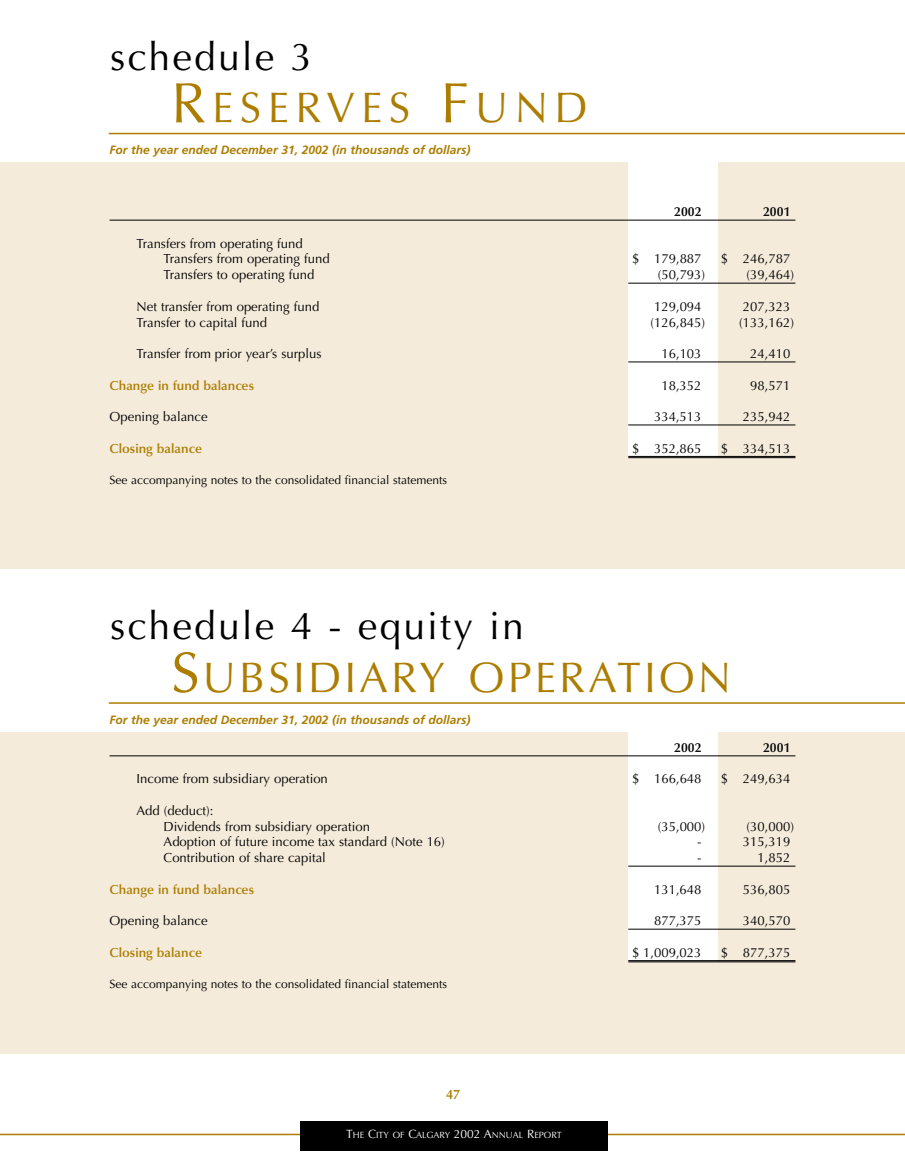
<style>
.page{position:relative;width:905px;height:1175px;background:#fff}
.page>*{position:absolute;margin:0;border:0;box-sizing:border-box;transform-origin:0 0}
.t1{font:42.75px "Optima";letter-spacing:.075em;color:#ac7d00}
.t2{font:42.75px "Optima";letter-spacing:.15em;color:#ac7d00}
.t3{font:39px "Optima";letter-spacing:.055em;color:#000}
.t4{font:600 13.5px "Optima";color:#ac7d00}
.t5{font:13.2px/15.8px "Optima";color:#000}
.t6{font:600 13.2px "Optima";color:#ac7d00}
.t7{font:600 13.2px "Optima";color:#000}
.t8{font:12px "Optima";color:#000}
.t9{font:italic 700 12px "Frutiger";color:#ac7d00}
.t10{font:9px "Optima";color:#fff}
.s1{font-size:57px}
.s2{font-size:12px}
</style>
<div class="page">
<hr style="left:0;top:1133px;width:300px;height:2px;background:#ac7d00">
<div style="left:0;top:162px;width:904px;height:891px;background:#f4ebdb"></div>
<div style="left:628px;top:146px;width:90px;height:311px;background:#fff"></div>
<div style="left:628px;top:718px;width:90px;height:243px;background:#fff"></div>
<hr style="left:608px;top:1133px;width:296px;height:2px;background:#ac7d00">
<div style="left:300px;top:1120px;width:307px;height:30px;background:#000"></div>
<hr style="left:109px;top:133px;width:795px;height:1px;background:#ac7d00">
<hr style="left:110px;top:220px;width:685px;height:1px;background:#000">
<hr style="left:628px;top:283px;width:167px;height:1px;background:#000">
<hr style="left:628px;top:361px;width:167px;height:1px;background:#000">
<hr style="left:628px;top:424px;width:167px;height:1px;background:#000">
<hr style="left:628px;top:456px;width:167px;height:1px;background:#000">
<hr style="left:628px;top:457px;width:167px;height:1px;background:#000">
<hr style="left:110px;top:755px;width:685px;height:1px;background:#000">
<hr style="left:628px;top:865px;width:167px;height:1px;background:#000">
<hr style="left:628px;top:928px;width:167px;height:1px;background:#000">
<hr style="left:628px;top:960px;width:167px;height:1px;background:#000">
<hr style="left:628px;top:961px;width:167px;height:1px;background:#000">
<div style="left:0;top:569px;width:904px;height:162px;background:#fff"></div>
<hr style="left:109px;top:702px;width:795px;height:2px;background:#ac7d00">
<h2 class="t3" style="left:110px;top:40px;width:203px">schedule 3</h2>
<h1 class="t2" style="left:171px;top:90px;width:418px"><span class="s1">R</span>ESERVES <span class="s1">F</span>UND</h1>
<p class="t9" style="left:110px;top:145px;width:362px">For the year ended December 31, 2002 (in thousands of dollars)</p>
<p class="t5" style="left:163px;top:237px;width:168px;text-indent:-27px">Transfers from operating fund<br>Transfers from operating fund</p>
<p class="t7" style="left:674px;top:206px;width:29px">2002</p>
<p class="t7" style="left:763px;top:206px;width:29px">2001</p>
<p class="t5" style="left:632px;top:252px;width:71px">$ 179,887</p>
<p class="t5" style="left:720px;top:252px;width:71px">$ 246,787</p>
<p class="t5" style="left:164px;top:268px;width:152px">Transfers to operating fund</p>
<p class="t5" style="left:657px;top:268px;width:49px">(50,793)</p>
<p class="t5" style="left:746px;top:268px;width:49px">(39,464)</p>
<p class="t5" style="left:137px;top:300px;width:184px">Net transfer from operating fund</p>
<p class="t5" style="left:654px;top:300px;width:49px">129,094</p>
<p class="t5" style="left:742px;top:300px;width:49px">207,323</p>
<p class="t5" style="left:137px;top:315px;width:132px">Transfer to capital fund</p>
<p class="t5" style="left:650px;top:315px;width:56px">(126,845)</p>
<p class="t5" style="left:739px;top:315px;width:56px">(133,162)</p>
<p class="t5" style="left:136px;top:347px;width:186px">Transfer from prior year’s surplus</p>
<p class="t5" style="left:661px;top:347px;width:42px">16,103</p>
<p class="t5" style="left:750px;top:347px;width:42px">24,410</p>
<p class="t6" style="left:110px;top:379px;width:146px">Change in fund balances</p>
<p class="t5" style="left:661px;top:378px;width:42px">18,352</p>
<p class="t5" style="left:750px;top:378px;width:42px">98,571</p>
<p class="t5" style="left:110px;top:410px;width:100px">Opening balance</p>
<p class="t5" style="left:654px;top:410px;width:49px">334,513</p>
<p class="t5" style="left:742px;top:410px;width:49px">235,942</p>
<p class="t6" style="left:110px;top:442px;width:94px">Closing balance</p>
<p class="t5" style="left:632px;top:441px;width:71px">$ 352,865</p>
<p class="t5" style="left:720px;top:441px;width:71px">$ 334,513</p>
<p class="t8" style="left:110px;top:475px;width:339px">See accompanying notes to the consolidated financial statements</p>
<h2 class="t3" style="left:110px;top:610px;width:415px">schedule 4 - equity in</h2>
<h1 class="t1" style="left:171px;top:659px;width:561px"><span class="s1">S</span>UBSIDIARY OPERATION</h1>
<p class="t9" style="left:110px;top:714px;width:362px">For the year ended December 31, 2002 (in thousands of dollars)</p>
<p class="t7" style="left:674px;top:742px;width:29px">2002</p>
<p class="t7" style="left:763px;top:742px;width:29px">2001</p>
<p class="t5" style="left:136px;top:772px;width:193px">Income from subsidiary operation</p>
<p class="t5" style="left:632px;top:772px;width:71px">$ 166,648</p>
<p class="t5" style="left:720px;top:772px;width:71px">$ 249,634</p>
<p class="t5" style="left:163px;top:804px;width:208px;text-indent:-27px">Add (deduct):<br>Dividends from subsidiary operation</p>
<p class="t5" style="left:657px;top:819px;width:49px">(35,000)</p>
<p class="t5" style="left:746px;top:819px;width:49px">(30,000)</p>
<p class="t5" style="left:163px;top:835px;width:283px">Adoption of future income tax standard (Note 16)</p>
<p class="t5" style="left:697px;top:835px;width:6px">-</p>
<p class="t5" style="left:742px;top:835px;width:49px">315,319</p>
<p class="t5" style="left:164px;top:851px;width:164px">Contribution of share capital</p>
<p class="t5" style="left:697px;top:851px;width:6px">-</p>
<p class="t5" style="left:757px;top:851px;width:34px">1,852</p>
<p class="t6" style="left:109px;top:883px;width:146px">Change in fund balances</p>
<p class="t5" style="left:654px;top:882px;width:49px">131,648</p>
<p class="t5" style="left:742px;top:882px;width:49px">536,805</p>
<p class="t5" style="left:110px;top:914px;width:100px">Opening balance</p>
<p class="t5" style="left:654px;top:914px;width:49px">877,375</p>
<p class="t5" style="left:742px;top:914px;width:49px">340,570</p>
<p class="t6" style="left:110px;top:946px;width:94px">Closing balance</p>
<p class="t5" style="left:632px;top:945px;width:71px">$ 1,009,023</p>
<p class="t5" style="left:720px;top:945px;width:71px">$ 877,375</p>
<p class="t8" style="left:110px;top:979px;width:339px">See accompanying notes to the consolidated financial statements</p>
<p class="t4" style="left:446px;top:1088px;width:16px">47</p>
<p class="t10" style="left:346px;top:1131px;width:217px"><span class="s2">T</span>HE <span class="s2">C</span>ITY OF <span class="s2">C</span>ALGARY <span class="s2">2002 A</span>NNUAL <span class="s2">R</span>EPORT</p>
</div>
